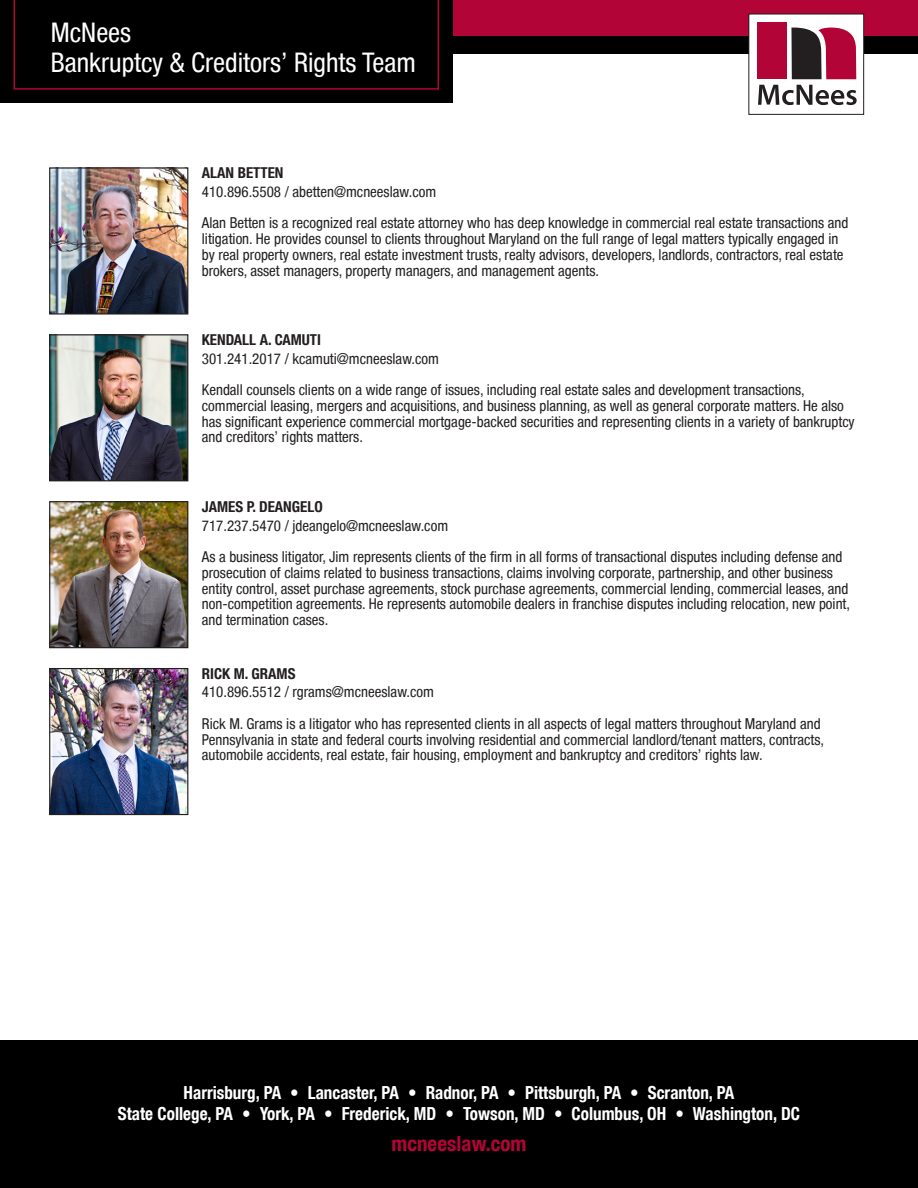
<style>
.page{position:relative;width:918px;height:1188px;background:#fff}
.page>*{position:absolute;margin:0;border:0;box-sizing:border-box;transform-origin:0 0}
.t1{font:condensed 27px/30px "Helvetica Neue Condensed";color:#fff}
.t2{font:700 condensed 21px "Helvetica Neue Condensed";color:#b30437}
.PG_List{font:700 condensed 18px/21px "Helvetica Neue Condensed";color:#fff;text-align:center;scale:.95 1}
.Brochure_-_Name__email{font:condensed 15px/15.8px "Helvetica Neue Condensed";color:#231f20}
.Bio_-_phone__email{font:condensed 15px/15.8px "Helvetica Neue Condensed";color:#231f20}
.Bio_-_phone__email-2{font:700 condensed 15px "Helvetica Neue Condensed";color:#231f20}
.s1{font-weight:700}
</style>
<div class="page">
<div style="left:0;top:1040px;width:918px;height:148px;background:#000001"></div>
<div style="left:0;top:0;width:918px;height:53px;background:#b30437"></div>
<div style="left:0;top:37px;width:918px;height:17px;background:#000001"></div>
<div style="left:0;top:0;width:453px;height:103px;background:#000001"></div>
<svg style="left:14px;top:0;width:425px;height:90px"></svg>
<img style="left:51px;top:169px;width:135px;height:144px">
<div style="left:49px;top:167px;width:139px;height:148px;border:1px solid #231f20"></div>
<img style="left:51px;top:336px;width:135px;height:143px">
<div style="left:49px;top:334px;width:139px;height:147px;border:1px solid #231f20"></div>
<img style="left:51px;top:503px;width:135px;height:143px">
<div style="left:49px;top:501px;width:139px;height:147px;border:1px solid #231f20"></div>
<img style="left:51px;top:670px;width:135px;height:143px">
<div style="left:49px;top:668px;width:139px;height:147px;border:1px solid #231f20"></div>
<div style="left:749px;top:14px;width:115px;height:100px;background:#fff"></div>
<div style="left:749px;top:14px;width:115px;height:101px;border:1px solid #231f20"></div>
<svg style="left:758px;top:85px;width:99px;height:20px"></svg>
<div style="left:757px;top:23px;width:30px;height:56px;background:#b30437"></div>
<svg style="left:791px;top:28px;width:65px;height:51px;background:#7e2d44"></svg>
<p class="t1" style="left:51px;top:17px;width:367px">McNees<br>Bankruptcy &amp; Creditors’ Rights Team</p>
<p class="Brochure_-_Name__email" style="left:202px;top:163px;width:236px;line-height:18.8px"><span class="s1">ALAN BETTEN<br></span>410.896.5508 / abetten@mcneeslaw.com</p>
<p class="Brochure_-_Name__email" style="left:202px;top:215px;width:648px">Alan Betten is a recognized real estate attorney who has deep knowledge in commercial real estate transactions and litigation. He provides counsel to clients throughout Maryland on the full range of legal matters typically engaged in by real property owners, real estate investment trusts, realty advisors, developers, landlords, contractors, real estate brokers, asset managers, property managers, and management agents.</p>
<p class="Brochure_-_Name__email" style="left:202px;top:330px;width:239px;line-height:18.8px"><span class="s1">KENDALL A. CAMUTI<br></span>301.241.2017 / kcamuti@mcneeslaw.com</p>
<p class="Brochure_-_Name__email" style="left:202px;top:382px;width:654px">Kendall counsels clients on a wide range of issues, including real estate sales and development transactions, commercial leasing, mergers and acquisitions, and business planning, as well as general corporate matters. He also has significant experience commercial mortgage-backed securities and representing clients in a variety of bankruptcy and creditors’ rights matters.</p>
<p class="Bio_-_phone__email-2" style="left:202px;top:497px;width:122px">JAMES P. DEANGELO</p>
<p class="Brochure_-_Name__email" style="left:202px;top:509px;width:642px;line-height:31.5px">717.237.5470 / jdeangelo@mcneeslaw.com<br>As a business litigator, Jim represents clients of the firm in all forms of transactional disputes including defense and</p>
<p class="Brochure_-_Name__email" style="left:202px;top:565px;width:650px">prosecution of claims related to business transactions, claims involving corporate, partnership, and other business entity control, asset purchase agreements, stock purchase agreements, commercial lending, commercial leases, and non-competition agreements. He represents automobile dealers in franchise disputes including relocation, new point, and termination cases.</p>
<p class="Bio_-_phone__email" style="left:202px;top:664px;width:234px;line-height:18.8px"><span class="s1">RICK M. GRAMS<br></span>410.896.5512 / rgrams@mcneeslaw.com</p>
<p class="Bio_-_phone__email" style="left:202px;top:716px;width:624px">Rick M. Grams is a litigator who has represented clients in all aspects of legal matters throughout Maryland and<br>Pennsylvania in state and federal courts involving residential and commercial landlord/tenant matters, contracts, automobile accidents, real estate, fair housing, employment and bankruptcy and creditors’ rights law.</p>
<p class="PG_List" style="left:118px;top:1082px;width:719px">Harrisburg, PA • Lancaster, PA • Radnor, PA • Pittsburgh, PA • Scranton, PA<br>State College, PA • York, PA • Frederick, MD • Towson, MD • Columbus, OH • Washington, DC</p>
<p class="t2" style="left:391px;top:1131px;width:137px">mcneeslaw.com</p>
</div>
